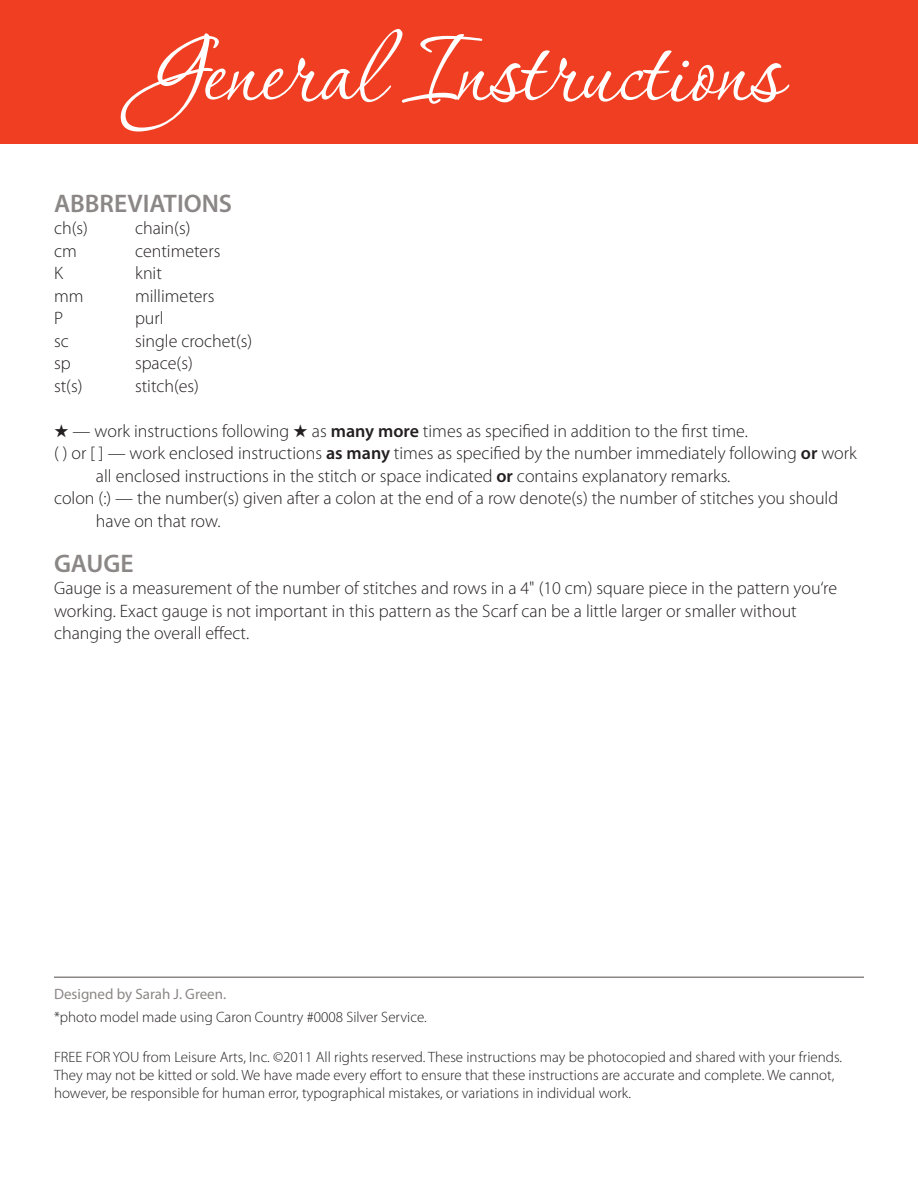
<style>
.page{position:relative;width:918px;height:1188px;background:#fff}
.page>*{position:absolute;margin:0;border:0;box-sizing:border-box;transform-origin:0 0}
.t1{font:120px "P22 Corinthia";color:#fff}
.Title_3{font:600 25.5px "Myriad Pro";color:#8c8787}
.Body{font:300 18px/22.5px "Myriad Pro";color:#231f20}
.Body_Text{font:300 15px/18px "Myriad Pro";color:#231f20}
.Body-2{font:300 15px "Myriad Pro";color:#231f20}
.Body-3{font:15px "Myriad Pro";color:#8c8787}
.s1{font-weight:600}
</style>
<div class="page">
<hr style="left:54px;top:976px;width:810px;height:2px;background:#8c8787">
<div style="left:0;top:0;width:918px;height:144px;background:#ef3e22"></div>
<p class="t1" style="left:136px;top:9px;width:647px">General Instructions</p>
<p class="Title_3" style="left:54px;top:189px;width:180px">ABBREVIATIONS</p>
<p class="Body" style="left:54px;top:217px;width:35px">ch(s)</p>
<p class="Body" style="left:135px;top:217px;width:57px">chain(s)</p>
<p class="Body" style="left:54px;top:240px;width:24px">cm</p>
<p class="Body" style="left:135px;top:240px;width:87px">centimeters</p>
<p class="Body" style="left:54px;top:262px;width:10px">K</p>
<p class="Body" style="left:135px;top:262px;width:28px">knit</p>
<p class="Body" style="left:54px;top:285px;width:31px">mm</p>
<p class="Body" style="left:135px;top:285px;width:81px">millimeters</p>
<p class="Body" style="left:54px;top:307px;width:11px">P</p>
<p class="Body" style="left:135px;top:307px;width:30px">purl</p>
<p class="Body" style="left:54px;top:330px;width:16px">sc</p>
<p class="Body" style="left:135px;top:330px;width:119px">single crochet(s)</p>
<p class="Body" style="left:54px;top:352px;width:18px">sp</p>
<p class="Body" style="left:135px;top:352px;width:59px">space(s)</p>
<p class="Body" style="left:54px;top:375px;width:30px">st(s)</p>
<p class="Body" style="left:135px;top:375px;width:66px">stitch(es)</p>
<p class="Body" style="left:54px;top:420px;width:695px">★ — work instructions following ★ as <span class="s1">many more</span> times as specified in addition to the first time.</p>
<p class="Body" style="left:96px;top:442px;width:762px;text-indent:-42px">( ) or [ ] — work enclosed instructions <span class="s1">as many</span> times as specified by the number immediately following <span class="s1">or</span> work all enclosed instructions in the stitch or space indicated <span class="s1">or</span> contains explanatory remarks.</p>
<p class="Body" style="left:96px;top:487px;width:744px;text-indent:-42px">colon (:) — the number(s) given after a colon at the end of a row denote(s) the number of stitches you should have on that row.</p>
<p class="Title_3" style="left:54px;top:549px;width:81px">GAUGE</p>
<p class="Body" style="left:54px;top:577px;width:785px">Gauge is a measurement of the number of stitches and rows in a 4" (10 cm) square piece in the pattern you‘re working. Exact gauge is not important in this pattern as the Scarf can be a little larger or smaller without changing the overall effect.</p>
<p class="Body-3" style="left:54px;top:986px;width:174px">Designed by Sarah J. Green.</p>
<p class="Body-2" style="left:54px;top:1008px;width:374px">*photo model made using Caron Country #0008 Silver Service.</p>
<p class="Body_Text" style="left:54px;top:1048px;width:790px">FREE FOR YOU from Leisure Arts, Inc. ©2011 All rights reserved. These instructions may be photocopied and shared with your friends.<br>They may not be kitted or sold. We have made every effort to ensure that these instructions are accurate and complete. We cannot, however, be responsible for human error, typographical mistakes, or variations in individual work.</p>
</div>
